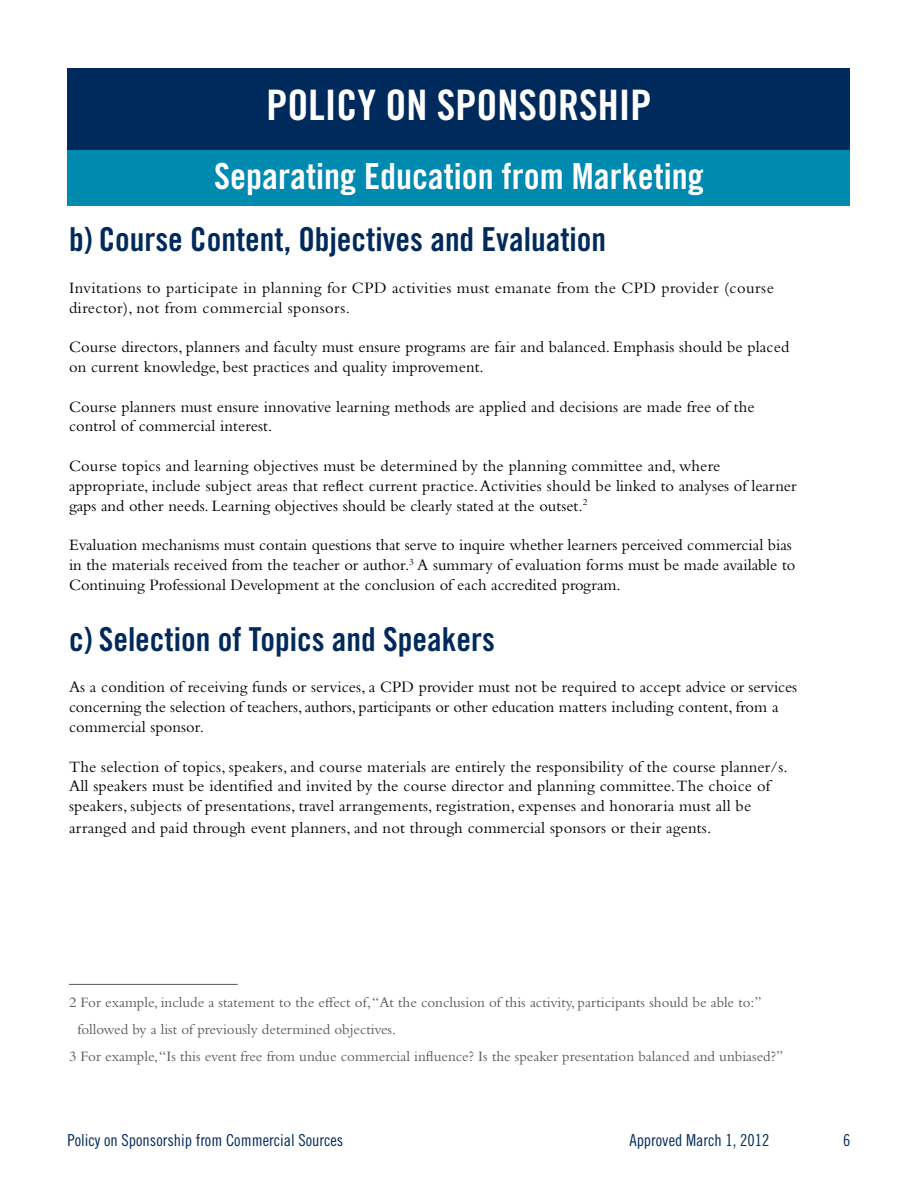
<style>
.page{position:relative;width:918px;height:1188px;background:#fff}
.page>*{position:absolute;margin:0;border:0;box-sizing:border-box;transform-origin:0 0}
.t1{font:42px "Trade Gothic LT Std Bd Cn 20";color:#fff}
.t2{font:36px "Trade Gothic LT Std Bd Cn 20";color:#fff}
.t3{font:33px "Trade Gothic LT Std Bd Cn 20";color:#002a5c}
.t4{font:16.5px/19.8px "Bembo Std";letter-spacing:.005em;color:#000}
.t5{font:16.5px/19.8px "Bembo Std";letter-spacing:.025em;color:#000}
.t6{font:16.5px "Trade Gothic LT Std Cn 18";color:#002a5c}
.t7{font:15px "Bembo Std";color:#58595b}
</style>
<div class="page">
<hr style="left:69px;top:984px;width:169px;height:1px;background:#58595b">
<div style="left:68px;top:68px;width:782px;height:82px;background:#002a5c"></div>
<div style="left:68px;top:150px;width:782px;height:55px;background:#008ab0"></div>
<h1 class="t1" style="left:267px;top:80px;width:386px">POLICY ON SPONSORSHIP</h1>
<h2 class="t2" style="left:214px;top:154px;width:491px">Separating Education from Marketing</h2>
<h3 class="t3" style="left:69px;top:220px;width:539px">b) Course Content, Objectives and Evaluation</h3>
<p class="t5" style="left:69px;top:277px;width:706px">Invitations to participate in planning for CPD activities must emanate from the CPD provider (course director), not from commercial sponsors.</p>
<p class="t4" style="left:69px;top:337px;width:722px">Course directors, planners and faculty must ensure programs are fair and balanced. Emphasis should be placed on current knowledge, best practices and quality improvement.</p>
<p class="t4" style="left:69px;top:396px;width:687px">Course planners must ensure innovative learning methods are applied and decisions are made free of the control of commercial interest.</p>
<p class="t4" style="left:69px;top:456px;width:729px">Course topics and learning objectives must be determined by the planning committee and, where appropriate, include subject areas that reflect current practice. Activities should be linked to analyses of learner gaps and other needs. Learning objectives should be clearly stated at the outset.<sup>2</sup></p>
<p class="t4" style="left:69px;top:535px;width:728px">Evaluation mechanisms must contain questions that serve to inquire whether learners perceived commercial bias in the materials received from the teacher or author.<sup>3</sup> A summary of evaluation forms must be made available to<br>Continuing Professional Development at the conclusion of each accredited program.</p>
<h3 class="t3" style="left:69px;top:619px;width:427px">c) Selection of Topics and Speakers</h3>
<p class="t4" style="left:69px;top:677px;width:730px">As a condition of receiving funds or services, a CPD provider must not be required to accept advice or services concerning the selection of teachers, authors, participants or other education matters including content, from a commercial sponsor.</p>
<p class="t4" style="left:69px;top:756px;width:720px">The selection of topics, speakers, and course materials are entirely the responsibility of the course planner/s.<br>All speakers must be identified and invited by the course director and planning committee. The choice of speakers, subjects of presentations, travel arrangements, registration, expenses and honoraria must all be</p>
<p class="t4" style="left:69px;top:817px;width:644px">arranged and paid through event planners, and not through commercial sponsors or their agents.</p>
<p class="t7" style="left:69px;top:993px;width:694px">2 For example, include a statement to the effect of, “At the conclusion of this activity, participants should be able to:”</p>
<p class="t7" style="left:77px;top:1020px;width:320px">followed by a list of previously determined objectives.</p>
<p class="t7" style="left:69px;top:1047px;width:716px">3 For example, “Is this event free from undue commercial influence? Is the speaker presentation balanced and unbiased?”</p>
<p class="t6" style="left:68px;top:1131px;width:277px">Policy on Sponsorship from Commercial Sources</p>
<p class="t6" style="left:629px;top:1131px;width:142px">Approved March 1, 2012</p>
<p class="t6" style="left:843px;top:1130px;width:9px">6</p>
</div>
